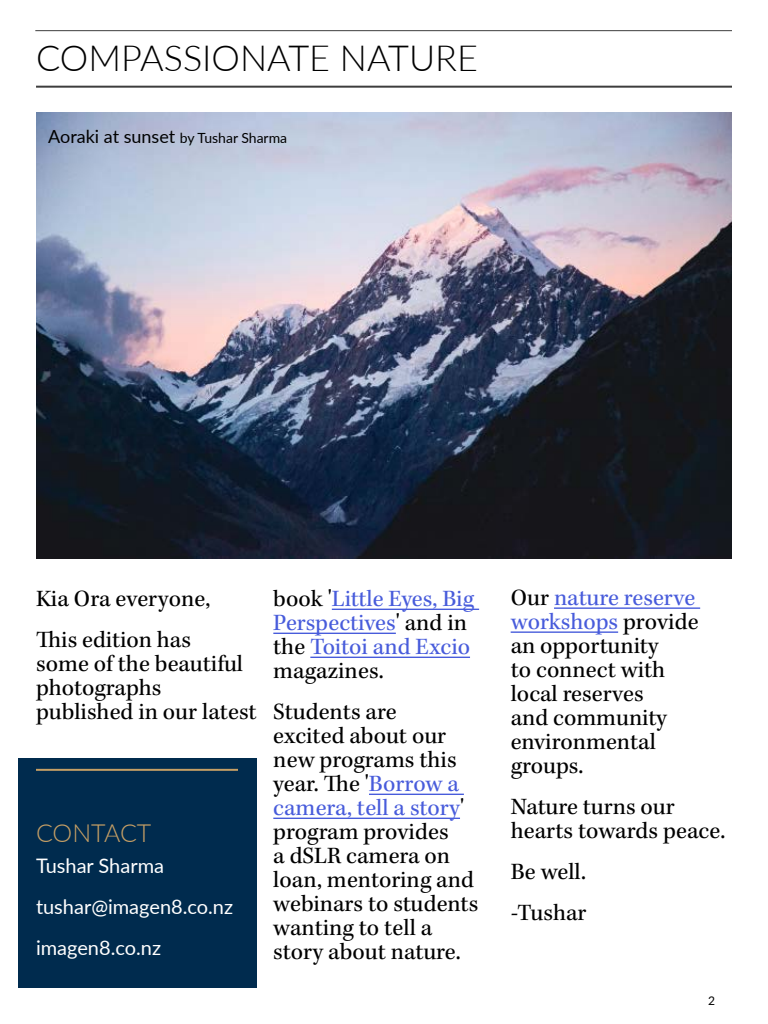
<style>
.page{position:relative;width:768px;height:1024px;background:#fff}
.page>*{position:absolute;margin:0;border:0;box-sizing:border-box;transform-origin:0 0}
.t1{font:300 36px "Lato";color:#000}
.t2{font:300 25px "Lato";letter-spacing:-.005em;color:#c69f65}
.t3{font:24px/24px "Kepler Std";color:#000}
.t4{font:24px/24px "Kepler Std";color:#485cdb}
.t5{font:20px/41px "Lato";color:#fff}
.t6{font:18px "Lato";color:#000}
.t7{font:12px "Lato";color:#000}
.s1{font-size:14px}
.s2{color:#000}
.s3{color:#485cdb}
</style>
<div class="page">
<img style="left:36px;top:112px;width:696px;height:446px">
<div style="left:18px;top:758px;width:239px;height:230px;background:#002b4e"></div>
<hr style="left:35px;top:30px;width:697px;height:1px;background:#3d3d3d">
<hr style="left:36px;top:769px;width:202px;height:2px;background:#c69f65">
<hr style="left:36px;top:86px;width:696px;height:2px;background:#3d3d3d">
<hr style="left:332px;top:609px;width:147px;height:1px;background:#485cdb">
<hr style="left:273px;top:633px;width:123px;height:1px;background:#485cdb">
<hr style="left:310px;top:657px;width:160px;height:1px;background:#485cdb">
<hr style="left:369px;top:794px;width:95px;height:1px;background:#485cdb">
<hr style="left:273px;top:818px;width:187px;height:1px;background:#485cdb">
<hr style="left:554px;top:607px;width:146px;height:2px;background:#485cdb">
<hr style="left:511px;top:631px;width:107px;height:2px;background:#485cdb">
<h1 class="t1" style="left:36px;top:33px;width:443px">COMPASSIONATE NATURE</h1>
<p class="t6" style="left:48px;top:124px;width:240px">Aoraki at sunset <span class="s1">by Tushar Sharma</span></p>
<p class="t3" style="left:36px;top:579px;width:176px;line-height:41px">Kia Ora everyone,<br>This edition has</p>
<p class="t3" style="left:36px;top:652px;width:222px">some of the beautiful photographs published in our latest</p>
<p class="t2" style="left:36px;top:816px;width:117px">CONTACT</p>
<p class="t5" style="left:36px;top:845px;width:199px">Tushar Sharma tushar@imagen8.co.nz imagen8.co.nz</p>
<p class="t4" style="left:273px;top:587px;width:202px"><span class="s2">book '</span>Little Eyes, Big<br>Perspectives<span class="s2">' and in the</span> Toitoi and Excio <span class="s2">magazines.</span></p>
<p class="t3" style="left:273px;top:700px;width:207px">Students are<br>excited about our new programs this year. The '<span class="s3">Borrow a camera, tell a story</span>' program provides<br>a dSLR camera on loan, mentoring and webinars to students wanting to tell a story about nature.</p>
<p class="t3" style="left:511px;top:586px;width:189px">Our <span class="s3">nature reserve workshops</span> provide an opportunity<br>to connect with local reserves<br>and community environmental groups.</p>
<p class="t3" style="left:511px;top:795px;width:216px">Nature turns our hearts towards peace.</p>
<p class="t3" style="left:511px;top:852px;width:77px;line-height:41px">Be well. -Tushar</p>
<p class="t7" style="left:708px;top:992px;width:8px">2</p>
</div>
